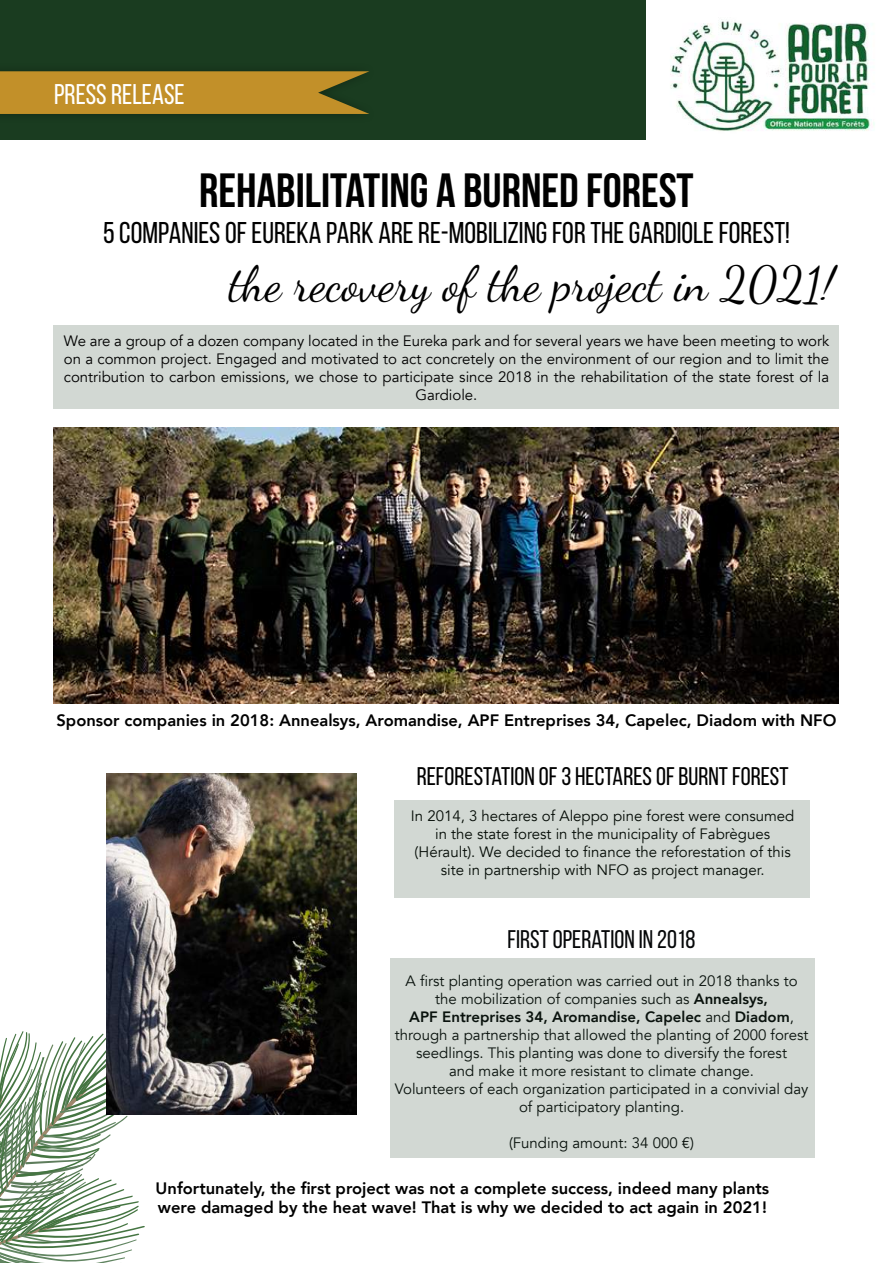
<style>
.page{position:relative;width:893px;height:1263px;background:#fff}
.page>*{position:absolute;margin:0;border:0;box-sizing:border-box;transform-origin:0 0}
.t1{font:48px "Dancing Script";color:#000}
.t2{font:700 48px "Bebas Neue";color:#000}
.t3{font:30px "Bebas Neue";color:#000}
.t4{font:28.5px "Bebas Neue";color:#fff}
.t5{font:25.5px "Bebas Neue";color:#000}
.t6{font:25.5px "Bebas Neue";color:#060809}
.t7{font:800 16.5px/19.8px "Avenir";color:#000}
.t8{font:15px/18px "Avenir";color:#000;text-align:center}
.t9{font:15px/18px "Avenir";color:#060809;text-align:center}
.s1{font-weight:800}
</style>
<div class="page">
<svg style="left:0;top:1031px;width:146px;height:232px"></svg>
<div style="left:0;top:0;width:893px;height:140px;background:#1a3c20"></div>
<div style="left:53px;top:325px;width:786px;height:84px;background:#d2d8d3"></div>
<img style="left:53px;top:427px;width:785px;height:277px">
<div style="left:394px;top:800px;width:415px;height:97px;background:#d2d8d3"></div>
<div style="left:391px;top:959px;width:424px;height:199px;background:#d2d8d3"></div>
<img style="left:106px;top:774px;width:251px;height:340px">
<img style="left:646px;top:0;width:247px;height:140px">
<div style="left:0;top:62px;width:377px;height:61px;background:#18381e"></div>
<svg style="left:0;top:71px;width:369px;height:43px;background:#b58928"></svg>
<h3 class="t4" style="left:54px;top:79px;width:132px">PRESS RELEASE</h3>
<h1 class="t2" style="left:199px;top:164px;width:496px">REHABILITATING A BURNED FOREST</h1>
<h2 class="t3" style="left:103px;top:217px;width:688px">5 COMPANIES OF EUREKA PARK ARE RE-MOBILIZING FOR THE GARDIOLE FOREST!</h2>
<h1 class="t1" style="left:229px;top:248px;width:607px">the recovery of the project in 2021!</h1>
<p class="t8" style="left:64px;top:332px;width:767px">We are a group of a dozen company located in the Eureka park and for several years we have been meeting to work on a common project. Engaged and motivated to act concretely on the environment of our region and to limit the contribution to carbon emissions, we chose to participate since 2018 in the rehabilitation of the state forest of la Gardiole.</p>
<p class="t7" style="left:56px;top:710px;width:781px">Sponsor companies in 2018: Annealsys, Aromandise, APF Entreprises 34, Capelec, Diadom with NFO</p>
<h3 class="t5" style="left:417px;top:762px;width:373px">REFORESTATION OF 3 HECTARES OF BURNT FOREST</h3>
<p class="t8" style="left:411px;top:807px;width:385px">In 2014, 3 hectares of Aleppo pine forest were consumed in the state forest in the municipality of Fabrègues (Hérault). We decided to finance the reforestation of this site in partnership with NFO as project manager.</p>
<h3 class="t6" style="left:508px;top:925px;width:190px">FIRST OPERATION IN 2018</h3>
<p class="t9" style="left:395px;top:972px;width:415px">A first planting operation was carried out in 2018 thanks to the mobilization of companies such as <span class="s1">Annealsys,<br>APF Entreprises 34, Aromandise, Capelec</span> and <span class="s1">Diadom</span>, through a partnership that allowed the planting of 2000 forest seedlings. This planting was done to diversify the forest<br>and make it more resistant to climate change.<br>Volunteers of each organization participated in a convivial day of participatory planting.</p>
<p class="t9" style="left:509px;top:1134px;width:187px">(Funding amount: 34 000 €)</p>
<p class="t7" style="left:156px;top:1178px;width:615px">Unfortunately, the first project was not a complete success, indeed many plants were damaged by the heat wave! That is why we decided to act again in 2021!</p>
</div>
